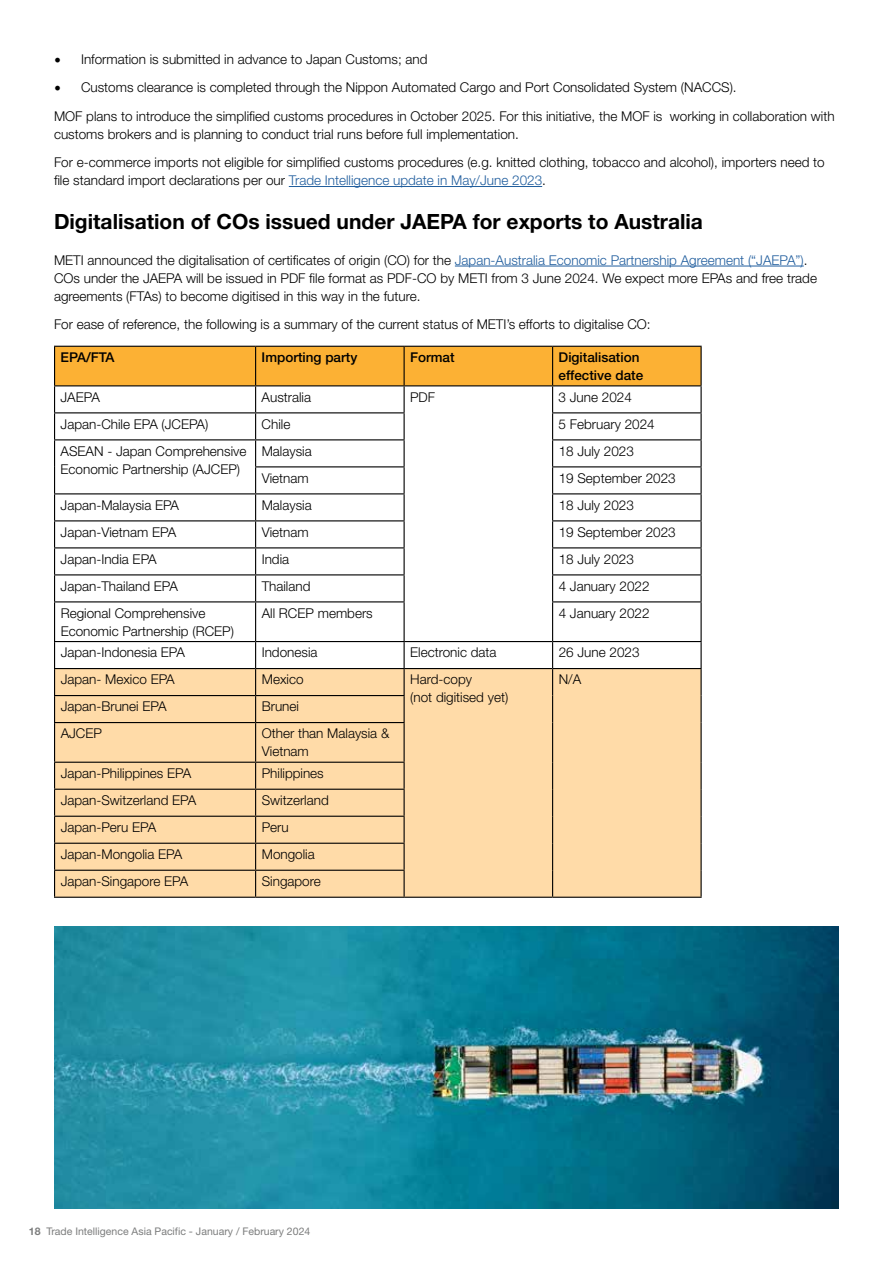
<style>
.page{position:relative;width:893px;height:1263px;background:#fff}
.page>*{position:absolute;margin:0;border:0;box-sizing:border-box;transform-origin:0 0}
.t1{font:700 21px "Helvetica Neue LT Std";color:#000}
.t2{font:300 13.5px/18px "Helvetica Neue LT Std";color:#000}
.t3{font:500 13.5px/18px "Helvetica Neue LT Std";color:#000}
.t4{font:10.5px "Helvetica Neue LT Std";color:#7c7d7d}
.s1{font-family:"Minion Pro";font-weight:400;font-size:18px}
.s2{color:#215e9e}
.s3{font-weight:700}
</style>
<div class="page">
<hr style="left:289px;top:186px;width:253px;height:1px;background:#215e9e">
<hr style="left:455px;top:266px;width:349px;height:1px;background:#215e9e">
<div style="left:55px;top:669px;width:645px;height:228px;background:#ffdba8"></div>
<hr style="left:553px;top:346px;width:149px;height:1px;background:#000">
<hr style="left:700px;top:347px;width:2px;height:38px;background:#000">
<hr style="left:553px;top:385px;width:149px;height:1px;background:#000">
<hr style="left:700px;top:386px;width:2px;height:26px;background:#000">
<hr style="left:552px;top:412px;width:150px;height:1px;background:#000">
<hr style="left:700px;top:413px;width:2px;height:26px;background:#000">
<hr style="left:552px;top:439px;width:150px;height:1px;background:#000">
<hr style="left:700px;top:440px;width:2px;height:26px;background:#000">
<hr style="left:552px;top:466px;width:150px;height:1px;background:#000">
<hr style="left:700px;top:467px;width:2px;height:26px;background:#000">
<hr style="left:552px;top:493px;width:150px;height:1px;background:#000">
<hr style="left:700px;top:494px;width:2px;height:26px;background:#000">
<hr style="left:552px;top:520px;width:150px;height:1px;background:#000">
<hr style="left:700px;top:521px;width:2px;height:26px;background:#000">
<hr style="left:552px;top:547px;width:150px;height:1px;background:#000">
<hr style="left:700px;top:548px;width:2px;height:26px;background:#000">
<hr style="left:552px;top:574px;width:150px;height:1px;background:#000">
<svg style="left:54px;top:346px;width:647px;height:255px"></svg>
<hr style="left:700px;top:575px;width:2px;height:26px;background:#000">
<hr style="left:54px;top:601px;width:202px;height:1px;background:#000">
<hr style="left:54px;top:602px;width:1px;height:39px;background:#000">
<hr style="left:256px;top:601px;width:149px;height:1px;background:#000">
<hr style="left:255px;top:602px;width:1px;height:39px;background:#000">
<hr style="left:404px;top:602px;width:1px;height:39px;background:#000">
<hr style="left:552px;top:601px;width:150px;height:1px;background:#000">
<hr style="left:552px;top:602px;width:1px;height:39px;background:#000">
<hr style="left:700px;top:602px;width:2px;height:39px;background:#000">
<hr style="left:54px;top:641px;width:202px;height:1px;background:#000">
<hr style="left:256px;top:641px;width:148px;height:1px;background:#000">
<hr style="left:404px;top:641px;width:149px;height:1px;background:#000">
<hr style="left:553px;top:641px;width:149px;height:1px;background:#000">
<hr style="left:700px;top:642px;width:2px;height:26px;background:#000">
<hr style="left:54px;top:668px;width:202px;height:1px;background:#000">
<hr style="left:256px;top:668px;width:148px;height:1px;background:#000">
<hr style="left:404px;top:668px;width:149px;height:1px;background:#000">
<hr style="left:553px;top:668px;width:149px;height:1px;background:#000">
<hr style="left:700px;top:669px;width:2px;height:26px;background:#000">
<hr style="left:54px;top:695px;width:202px;height:1px;background:#000">
<svg style="left:54px;top:642px;width:1px;height:80px"></svg>
<hr style="left:256px;top:695px;width:149px;height:1px;background:#000">
<svg style="left:255px;top:642px;width:1px;height:80px"></svg>
<svg style="left:404px;top:642px;width:1px;height:80px"></svg>
<svg style="left:552px;top:642px;width:1px;height:80px"></svg>
<hr style="left:700px;top:695px;width:2px;height:27px;background:#000">
<hr style="left:54px;top:722px;width:202px;height:1px;background:#000">
<hr style="left:54px;top:723px;width:1px;height:39px;background:#000">
<hr style="left:256px;top:722px;width:149px;height:1px;background:#000">
<hr style="left:255px;top:723px;width:1px;height:39px;background:#000">
<hr style="left:404px;top:723px;width:1px;height:39px;background:#000">
<hr style="left:552px;top:722px;width:1px;height:40px;background:#000">
<hr style="left:700px;top:722px;width:2px;height:40px;background:#000">
<hr style="left:54px;top:762px;width:202px;height:1px;background:#000">
<hr style="left:256px;top:762px;width:149px;height:1px;background:#000">
<hr style="left:700px;top:762px;width:2px;height:27px;background:#000">
<hr style="left:54px;top:789px;width:202px;height:1px;background:#000">
<hr style="left:256px;top:789px;width:149px;height:1px;background:#000">
<hr style="left:700px;top:789px;width:2px;height:27px;background:#000">
<hr style="left:54px;top:816px;width:202px;height:1px;background:#000">
<hr style="left:256px;top:816px;width:149px;height:1px;background:#000">
<hr style="left:700px;top:816px;width:2px;height:27px;background:#000">
<hr style="left:54px;top:843px;width:202px;height:1px;background:#000">
<hr style="left:256px;top:843px;width:149px;height:1px;background:#000">
<hr style="left:700px;top:843px;width:2px;height:27px;background:#000">
<hr style="left:54px;top:870px;width:202px;height:1px;background:#000">
<svg style="left:54px;top:763px;width:1px;height:134px"></svg>
<hr style="left:256px;top:870px;width:149px;height:1px;background:#000">
<svg style="left:255px;top:763px;width:1px;height:134px"></svg>
<svg style="left:404px;top:763px;width:1px;height:134px"></svg>
<svg style="left:552px;top:762px;width:1px;height:135px"></svg>
<hr style="left:700px;top:870px;width:2px;height:27px;background:#000">
<hr style="left:54px;top:897px;width:202px;height:1px;background:#000">
<hr style="left:256px;top:897px;width:148px;height:1px;background:#000">
<hr style="left:404px;top:897px;width:149px;height:1px;background:#000">
<hr style="left:553px;top:897px;width:149px;height:1px;background:#000">
<img style="left:54px;top:926px;width:785px;height:283px">
<p class="t2" style="left:54px;top:50px;width:375px"><span class="s1">•</span> Information is submitted in advance to Japan Customs; and</p>
<p class="t2" style="left:54px;top:73px;width:782px;line-height:28.5px"><span class="s1">•</span> Customs clearance is completed through the Nippon Automated Cargo and Port Consolidated System (NACCS).<br>MOF plans to introduce the simplified customs procedures in October 2025. For this initiative, the MOF is working in collaboration with</p>
<p class="t2" style="left:54px;top:119px;width:772px;line-height:28.5px">customs brokers and is planning to conduct trial runs before full implementation.<br>For e-commerce imports not eligible for simplified customs procedures (e.g. knitted clothing, tobacco and alcohol), importers need to</p>
<p class="t2" style="left:54px;top:171px;width:493px">file standard import declarations per our <span class="s2">Trade Intelligence update in May/June 2023</span>.</p>
<h1 class="t1" style="left:54px;top:208px;width:650px">Digitalisation of COs issued under JAEPA for exports to Australia</h1>
<p class="t2" style="left:54px;top:251px;width:764px">METI announced the digitalisation of certificates of origin (CO) for the <span class="s2">Japan-Australia Economic Partnership Agreement (“JAEPA”)</span>.<br>COs under the JAEPA will be issued in PDF file format as PDF-CO by METI from 3 June 2024. We expect more EPAs and free trade agreements (FTAs) to become digitised in this way in the future.</p>
<p class="t2" style="left:54px;top:315px;width:598px">For ease of reference, the following is a summary of the current status of METI’s efforts to digitalise CO:</p>
<p class="t3" style="left:61px;top:348px;width:56px">EPA/FTA</p>
<p class="t3" style="left:262px;top:348px;width:97px">Importing party</p>
<p class="t3" style="left:410px;top:348px;width:46px">Format</p>
<p class="t3" style="left:559px;top:348px;width:86px">Digitalisation effective date</p>
<p class="t2" style="left:61px;top:387px;width:41px">JAEPA</p>
<p class="t2" style="left:262px;top:387px;width:51px">Australia</p>
<p class="t2" style="left:410px;top:387px;width:27px">PDF</p>
<p class="t2" style="left:559px;top:387px;width:75px">3 June 2024</p>
<p class="t2" style="left:61px;top:414px;width:149px">Japan-Chile EPA (JCEPA)</p>
<p class="t2" style="left:262px;top:414px;width:30px">Chile</p>
<p class="t2" style="left:559px;top:414px;width:98px">5 February 2024</p>
<p class="t2" style="left:61px;top:441px;width:187px">ASEAN - Japan Comprehensive<br>Economic Partnership (AJCEP)</p>
<p class="t2" style="left:262px;top:441px;width:52px">Malaysia</p>
<p class="t2" style="left:559px;top:441px;width:77px">18 July 2023</p>
<p class="t2" style="left:262px;top:468px;width:49px">Vietnam</p>
<p class="t2" style="left:559px;top:468px;width:119px">19 September 2023</p>
<p class="t2" style="left:61px;top:495px;width:120px">Japan-Malaysia EPA</p>
<p class="t2" style="left:262px;top:495px;width:52px">Malaysia</p>
<p class="t2" style="left:559px;top:495px;width:77px">18 July 2023</p>
<p class="t2" style="left:61px;top:522px;width:117px">Japan-Vietnam EPA</p>
<p class="t2" style="left:262px;top:522px;width:49px">Vietnam</p>
<p class="t2" style="left:559px;top:522px;width:119px">19 September 2023</p>
<p class="t2" style="left:61px;top:549px;width:98px">Japan-India EPA</p>
<p class="t2" style="left:262px;top:549px;width:29px">India</p>
<p class="t2" style="left:559px;top:549px;width:77px">18 July 2023</p>
<p class="t2" style="left:61px;top:576px;width:119px">Japan-Thailand EPA</p>
<p class="t2" style="left:262px;top:576px;width:50px">Thailand</p>
<p class="t2" style="left:559px;top:576px;width:92px">4 January 2022</p>
<p class="t2" style="left:61px;top:603px;width:175px">Regional Comprehensive<br>Economic Partnership (RCEP)</p>
<p class="t2" style="left:262px;top:603px;width:113px">All RCEP members</p>
<p class="t2" style="left:559px;top:603px;width:92px">4 January 2022</p>
<p class="t2" style="left:61px;top:643px;width:126px">Japan-Indonesia EPA</p>
<p class="t2" style="left:262px;top:643px;width:57px">Indonesia</p>
<p class="t2" style="left:410px;top:643px;width:88px">Electronic data</p>
<p class="t2" style="left:559px;top:643px;width:82px">26 June 2023</p>
<p class="t2" style="left:61px;top:670px;width:116px">Japan- Mexico EPA</p>
<p class="t2" style="left:262px;top:670px;width:43px">Mexico</p>
<p class="t2" style="left:410px;top:670px;width:100px">Hard-copy<br>(not digitised yet)</p>
<p class="t2" style="left:559px;top:670px;width:24px">N/A</p>
<p class="t2" style="left:61px;top:697px;width:107px">Japan-Brunei EPA</p>
<p class="t2" style="left:262px;top:697px;width:39px">Brunei</p>
<p class="t2" style="left:61px;top:724px;width:43px">AJCEP</p>
<p class="t2" style="left:262px;top:724px;width:129px">Other than Malaysia &amp;<br>Vietnam</p>
<p class="t2" style="left:61px;top:764px;width:132px">Japan-Philippines EPA</p>
<p class="t2" style="left:262px;top:764px;width:63px">Philippines</p>
<p class="t2" style="left:61px;top:791px;width:137px">Japan-Switzerland EPA</p>
<p class="t2" style="left:262px;top:791px;width:69px">Switzerland</p>
<p class="t2" style="left:61px;top:818px;width:97px">Japan-Peru EPA</p>
<p class="t2" style="left:262px;top:818px;width:29px">Peru</p>
<p class="t2" style="left:61px;top:845px;width:123px">Japan-Mongolia EPA</p>
<p class="t2" style="left:262px;top:845px;width:55px">Mongolia</p>
<p class="t2" style="left:61px;top:872px;width:129px">Japan-Singapore EPA</p>
<p class="t2" style="left:262px;top:872px;width:61px">Singapore</p>
<p class="t4" style="left:29px;top:1225px;width:283px"><span class="s3">18</span> Trade Intelligence Asia Pacific - January / February 2024</p>
</div>
